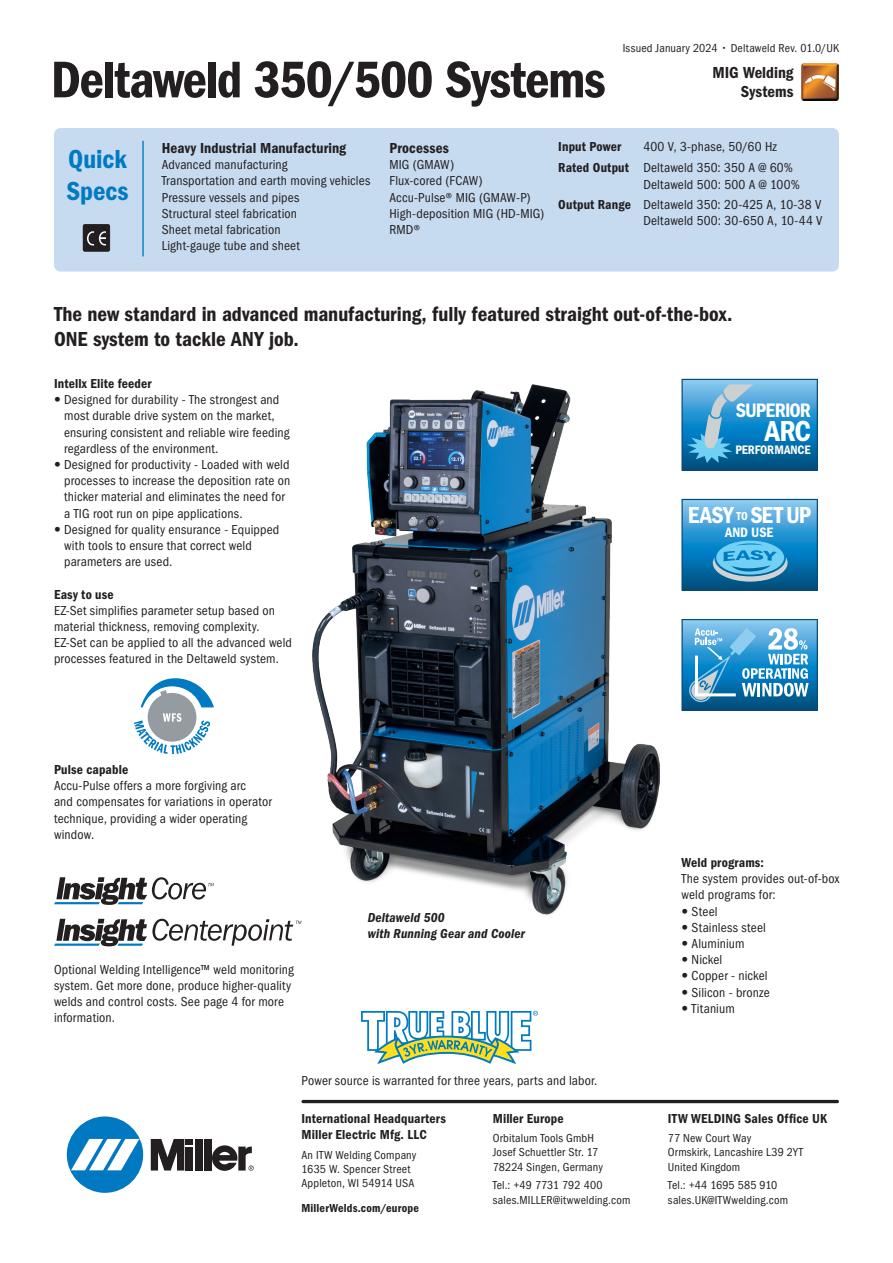
<style>
.page{position:relative;width:893px;height:1263px;background:#fff}
.page>*{position:absolute;margin:0;border:0;box-sizing:border-box;transform-origin:0 0}
.t1{font:53.4px "ITC Franklin Gothic Std Dm Cd";letter-spacing:-.025em;color:#231f20}
.t2{font:30px "ITC Franklin Gothic Std Dm Cd";color:#fff}
.t3{font:27px/32.4px "ITC Franklin Gothic Std Dm Cd";color:#007ac2}
.t4{font:24px "ITC Franklin Gothic Std Dm Cd";letter-spacing:-.01em;color:#fff}
.t5{font:21px/25.2px "ITC Franklin Gothic Std Dm Cd";color:#231f20}
.t6{font:20.25px "ITC Franklin Gothic Std Dm Cd";letter-spacing:-.045em;color:#fff}
.t7{font:16.5px/19.8px "ITC Franklin Gothic Std Dm Cd";color:#231f20;text-align:right}
.t8{font:15px "ITC Franklin Gothic Std Dm Cd";letter-spacing:.01em;color:#231f20}
.t9{font:14.1px "ITC Franklin Gothic Std Dm Cd";letter-spacing:.005em;color:#fff}
.t10{font:condensed 13.5px/16.2px "ITC Franklin Gothic Std";letter-spacing:.01em;color:#231f20}
.t11{font:13.5px/16.2px "ITC Franklin Gothic Std Dm Cd";letter-spacing:.01em;color:#231f20}
.t12{font:13.5px/16.2px "ITC Franklin Gothic Std Dm Cd It";letter-spacing:.01em;color:#231f20}
.t13{font:12.75px "ITC Franklin Gothic Std Dm Cd";letter-spacing:-.01em;color:#fff}
.t14{font:condensed 12px/14.4px "ITC Franklin Gothic Std";letter-spacing:.015em;color:#231f20}
.t15{font:12px "ITC Franklin Gothic Std Dm Cd";letter-spacing:.015em;color:#231f20}
.s1{font-stretch:normal}
.s2{font-family:"ITC Franklin Gothic Std Dm Cd";font-stretch:normal}
.s3{font-family:"Helvetica Neue LT Com";font-stretch:normal}
.s4{font-size:12px}
</style>
<div class="page">
<svg style="left:361px;top:1011px;width:177px;height:53px"></svg>
<div style="left:67px;top:1116px;width:76px;height:77px;background:#0079c2;border-radius:50%"></div>
<svg style="left:71px;top:1139px;width:68px;height:31px"></svg>
<div style="left:195px;top:1139px;width:7px;height:31px;background:#231f20"></div>
<div style="left:204px;top:1139px;width:7px;height:31px;background:#231f20"></div>
<svg style="left:151px;top:1139px;width:42px;height:31px"></svg>
<svg style="left:212px;top:1145px;width:42px;height:26px"></svg>
<hr style="left:301px;top:1100px;width:538px;height:3px;background:#231f20;border-radius:2px">
<svg style="left:134px;top:678px;width:80px;height:76px"></svg>
<img style="left:312px;top:384px;width:347px;height:532px">
<div style="left:54px;top:128px;width:785px;height:143px;background:#c6daf0;border-radius:6px"></div>
<hr style="left:142px;top:141px;width:2px;height:115px;background:#007ac2">
<svg style="left:83px;top:224px;width:27px;height:28px"></svg>
<img style="left:801px;top:63px;width:38px;height:38px">
<svg style="left:54px;top:919px;width:247px;height:27px"></svg>
<svg style="left:54px;top:877px;width:160px;height:28px"></svg>
<svg style="left:681px;top:379px;width:137px;height:92px;background:#358fc1"></svg>
<svg style="left:681px;top:499px;width:137px;height:92px;background:#3994c6"></svg>
<svg style="left:681px;top:619px;width:137px;height:92px;background:#529eca"></svg>
<h1 class="t1" style="left:51px;top:49px;width:556px">Deltaweld 350/500 Systems</h1>
<p class="t14" style="left:623px;top:41px;width:218px">Issued January 2024 <span class="s1">•</span> Deltaweld Rev. 01.0/UK</p>
<p class="t7" style="left:712px;top:62px;width:83px">MIG Welding<br>Systems</p>
<h3 class="t3" style="left:66px;top:143px;width:64px">Quick<br>Specs</h3>
<p class="t8" style="left:162px;top:139px;width:186px">Heavy Industrial Manufacturing</p>
<p class="t10" style="left:162px;top:157px;width:210px">Advanced manufacturing<br>Transportation and earth moving vehicles<br>Pressure vessels and pipes<br>Structural steel fabrication<br>Sheet metal fabrication<br>Light-gauge tube and sheet</p>
<p class="t8" style="left:389px;top:139px;width:61px">Processes</p>
<p class="t10" style="left:389px;top:157px;width:156px">MIG (GMAW)<br>Flux-cored (FCAW)<br>Accu-Pulse® MIG (GMAW-P)<br>High-deposition MIG (HD-MIG)<br>RMD®</p>
<p class="t10" style="left:558px;top:136px;width:236px;line-height:21.1px;text-indent:85px">400 V, 3-phase, 50/60 Hz<br><span class="s2">Rated Output</span> Deltaweld 350: 350 A @ 60%</p>
<p class="t10" style="left:558px;top:174px;width:264px;line-height:20.1px;text-indent:85px">Deltaweld 500: 500 A @ 100%<br><span class="s2">Output Range</span> Deltaweld 350: 20-425 A, 10-38 V</p>
<p class="t10" style="left:643px;top:213px;width:181px">Deltaweld 500: 30-650 A, 10-44 V</p>
<p class="t11" style="left:558px;top:138px;width:64px">Input Power</p>
<h3 class="t5" style="left:54px;top:301px;width:680px">The new standard in advanced manufacturing, fully featured straight out-of-the-box.<br>ONE system to tackle ANY job.</h3>
<p class="t11" style="left:54px;top:375px;width:99px">Intellx Elite feeder</p>
<p class="t10" style="left:64px;top:392px;width:227px;text-indent:-10px"><span class="s3">•</span> Designed for durability - The strongest and most durable drive system on the market, ensuring consistent and reliable wire feeding regardless of the environment.</p>
<p class="t10" style="left:64px;top:457px;width:228px;text-indent:-10px"><span class="s3">•</span> Designed for productivity - Loaded with weld processes to increase the deposition rate on thicker material and eliminates the need for a TIG root run on pipe applications.</p>
<p class="t10" style="left:64px;top:521px;width:217px;text-indent:-10px"><span class="s3">•</span> Designed for quality ensurance - Equipped with tools to ensure that correct weld parameters are used.</p>
<p class="t11" style="left:54px;top:586px;width:61px">Easy to use</p>
<p class="t10" style="left:54px;top:602px;width:240px">EZ-Set simplifies parameter setup based on material thickness, removing complexity.<br>EZ-Set can be applied to all the advanced weld processes featured in the Deltaweld system.</p>
<h3 class="t6" style="left:736px;top:398px;width:77px">SUPERIOR</h3>
<h2 class="t2" style="left:765px;top:414px;width:48px">ARC</h2>
<p class="t13" style="left:736px;top:443px;width:76px">PERFORMANCE</p>
<p class="t9" style="left:725px;top:406px;width:50px">AND USE</p>
<h3 class="t4" style="left:688px;top:501px;width:125px">EASY <span class="s4">TO</span> SE UP</h3>
<p class="t9" style="left:725px;top:524px;width:43px">AND US</p>
<h3 class="t4" style="left:693px;top:503px;width:114px">INTEGRATED</h3>
<p class="t9" style="left:722px;top:525px;width:53px">PACKAGE</p>
<p class="t11" style="left:54px;top:761px;width:76px">Pulse capable</p>
<p class="t10" style="left:54px;top:778px;width:219px">Accu-Pulse offers a more forgiving arc<br>and compensates for variations in operator technique, providing a wider operating window.</p>
<p class="t10" style="left:54px;top:961px;width:241px">Optional Welding Intelligence™ weld monitoring system. Get more done, produce higher-quality welds and control costs. See page 4 for more information.</p>
<p class="t12" style="left:368px;top:910px;width:159px">Deltaweld 500<br>with Running Gear and Cooler</p>
<p class="t10" style="left:301px;top:1072px;width:297px">Power source is warranted for three years, parts and labor.</p>
<p class="t11" style="left:301px;top:1110px;width:146px">International Headquarters<br>Miller Electric Mfg. LLC</p>
<p class="t14" style="left:301px;top:1147px;width:116px">An ITW Welding Company<br>1635 W. Spencer Street<br>Appleton, WI 54914 USA</p>
<p class="t15" style="left:301px;top:1201px;width:119px">MillerWelds.com/europe</p>
<p class="t11" style="left:493px;top:1110px;width:72px">Miller Europe</p>
<p class="t14" style="left:493px;top:1131px;width:112px">Orbitalum Tools GmbH<br>Josef Schuettler Str. 17<br>78224 Singen, Germany</p>
<p class="t14" style="left:493px;top:1178px;width:139px">Tel.: +49 7731 792 400 sales.MILLER@itwwelding.com</p>
<p class="t11" style="left:681px;top:854px;width:84px">Weld programs:</p>
<p class="t10" style="left:681px;top:871px;width:159px">The system provides out-of-box weld programs for:</p>
<p class="t10" style="left:681px;top:903px;width:38px"><span class="s3">•</span> Steel</p>
<p class="t10" style="left:681px;top:919px;width:86px"><span class="s3">•</span> Stainless steel</p>
<p class="t10" style="left:681px;top:935px;width:65px"><span class="s3">•</span> Aluminium</p>
<p class="t10" style="left:681px;top:952px;width:42px"><span class="s3">•</span> Nickel</p>
<p class="t10" style="left:681px;top:968px;width:88px"><span class="s3">•</span> Copper - nickel</p>
<p class="t10" style="left:681px;top:984px;width:90px"><span class="s3">•</span> Silicon - bronze</p>
<p class="t10" style="left:681px;top:1000px;width:55px"><span class="s3">•</span> Titanium</p>
<p class="t11" style="left:668px;top:1110px;width:161px">ITW WELDING Sales Office UK</p>
<p class="t14" style="left:668px;top:1131px;width:137px">77 New Court Way<br>Ormskirk, Lancashire L39 2YT<br>United Kingdom</p>
<p class="t14" style="left:668px;top:1178px;width:122px">Tel.: +44 1695 585 910 sales.UK@ITWwelding.com</p>
</div>
